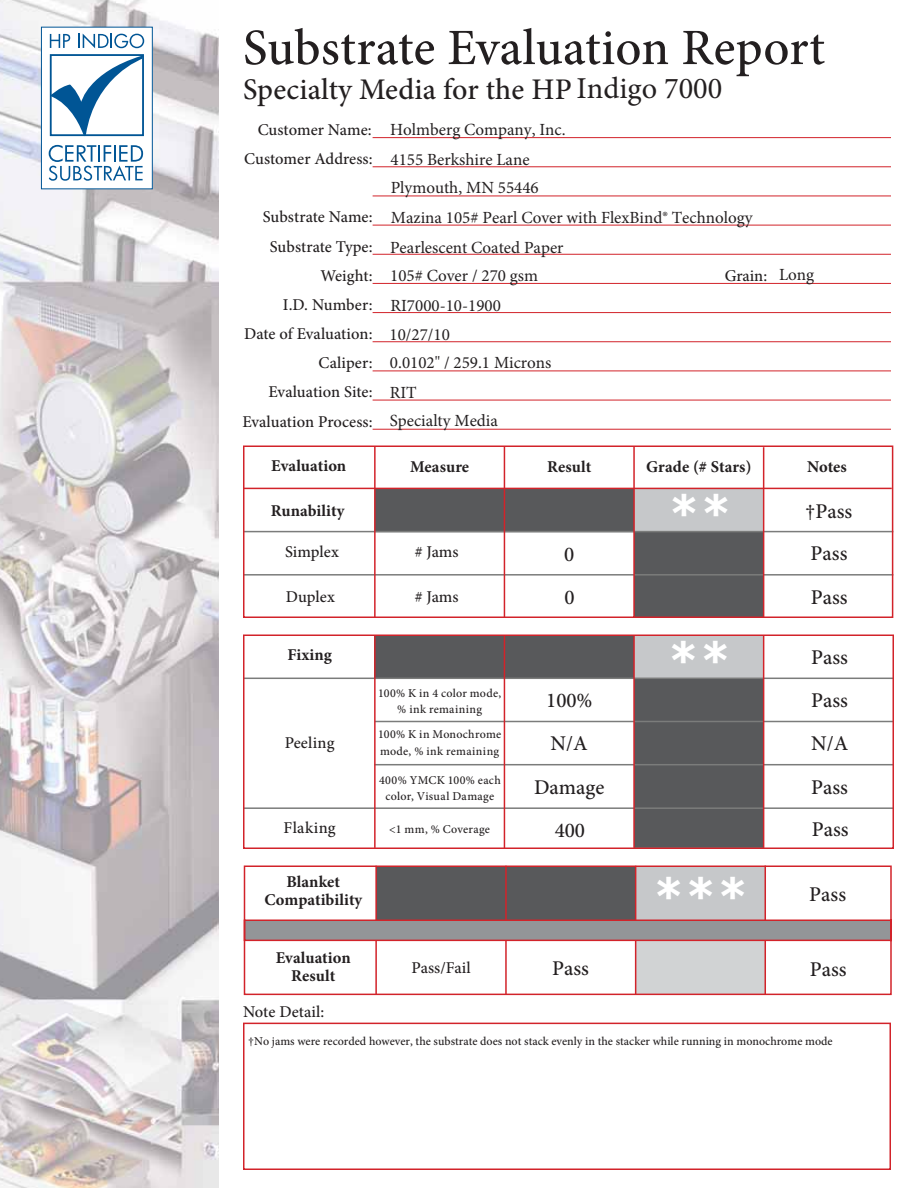
<style>
.page{position:relative;width:918px;height:1188px;background:#fff}
.page>*{position:absolute;margin:0;border:0;box-sizing:border-box;transform-origin:0 0}
.t1{font:500 51px "Minion Pro";letter-spacing:.005em;color:#231f20}
.t2{font:700 45px "Verdana";color:#fff}
.t3{font:500 30px "Minion Pro";letter-spacing:.005em;color:#231f20}
.t4{font:500 21px "Minion Pro";color:#231f20}
.t5{font:17.1px/29.2px "Minion Pro";color:#231f20}
.t6{font:500 16.5px/29.1px "Minion Pro";color:#231f20;text-align:right}
.t7{font:700 16.5px/18px "Minion Pro";letter-spacing:.005em;color:#231f20;text-align:center}
.t8{font:500 16.5px "Minion Pro";letter-spacing:.02em;color:#231f20}
.t9{font:500 12px "Minion Pro";color:#231f20}
.t10{font:500 12px/16.5px "Minion Pro";letter-spacing:.025em;color:#231f20;text-align:center}
.t11{font:500 12px/16.5px "Minion Pro";letter-spacing:.02em;color:#231f20}
.s1{font-weight:400;font-size:30.3px}
</style>
<div class="page">
<img style="left:0;top:0;width:218px;height:1188px">
<div style="left:41px;top:27px;width:111px;height:162px;background:#fff"></div>
<div style="left:50px;top:54px;width:94px;height:82px;border:2px solid #005595"></div>
<svg style="left:49px;top:145px;width:94px;height:36px"></svg>
<svg style="left:50px;top:34px;width:20px;height:14px"></svg>
<svg style="left:78px;top:34px;width:66px;height:14px"></svg>
<svg style="left:50px;top:55px;width:93px;height:82px"></svg>
<div style="left:41px;top:27px;width:111px;height:162px;border:1px solid #005595"></div>
<div style="left:243px;top:1023px;width:648px;height:147px;border:2px solid #d2232a"></div>
<svg style="left:243px;top:445px;width:651px;height:173px"></svg>
<svg style="left:243px;top:634px;width:651px;height:362px"></svg>
<hr style="left:373px;top:137px;width:518px;height:1px;background:#d2232a">
<hr style="left:373px;top:166px;width:518px;height:1px;background:#d2232a">
<hr style="left:373px;top:196px;width:518px;height:1px;background:#d2232a">
<hr style="left:373px;top:225px;width:518px;height:1px;background:#d2232a">
<hr style="left:373px;top:254px;width:518px;height:1px;background:#d2232a">
<hr style="left:373px;top:283px;width:518px;height:1px;background:#d2232a">
<hr style="left:373px;top:312px;width:518px;height:1px;background:#d2232a">
<hr style="left:373px;top:341px;width:518px;height:1px;background:#d2232a">
<hr style="left:373px;top:371px;width:518px;height:1px;background:#d2232a">
<hr style="left:373px;top:400px;width:518px;height:1px;background:#d2232a">
<hr style="left:373px;top:429px;width:518px;height:1px;background:#d2232a">
<h1 class="t1" style="left:243px;top:28px;width:584px">Substrate Evaluation Report</h1>
<h3 class="t3" style="left:243px;top:77px;width:481px">Specialty Media for the HP <span class="s1">Indigo 7000</span></h3>
<p class="t6" style="left:244px;top:117px;width:130px">Customer Name:<br>Customer Address:</p>
<p class="t6" style="left:242px;top:204px;width:132px">Substrate Name:<br>Substrate Type:<br>Weight:<br>I.D. Number:<br>Date of Evaluation:<br>Caliper:<br>Evaluation Site:<br>Evaluation Process:</p>
<p class="t5" style="left:390px;top:117px;width:364px">Holmberg Company, Inc.<br>4155 Berkshire Lane<br>Plymouth, MN 55446<br>Mazina 105# Pearl Cover with FlexBind® Technology<br>Pearlescent Coated Paper<br>105# Cover / 270 gsm</p>
<p class="t6" style="left:725px;top:262px;width:44px">Grain:</p>
<p class="t5" style="left:390px;top:292px;width:163px">RI7000-10-1900<br>10/27/10<br>0.0102" / 259.1 Microns<br>RIT<br>Specialty Media</p>
<p class="t5" style="left:779px;top:261px;width:37px">Long</p>
<p class="t7" style="left:271px;top:459px;width:77px">Evaluation</p>
<p class="t7" style="left:410px;top:459px;width:61px">Measure</p>
<p class="t7" style="left:547px;top:459px;width:46px">Result</p>
<p class="t7" style="left:646px;top:459px;width:107px">Grade (# Stars)</p>
<p class="t7" style="left:807px;top:459px;width:41px">Notes</p>
<p class="t7" style="left:271px;top:503px;width:75px">Runability</p>
<p class="t6" style="left:285px;top:539px;width:55px">Simplex</p>
<p class="t6" style="left:415px;top:539px;width:45px"># Jams</p>
<p class="t6" style="left:286px;top:583px;width:51px">Duplex</p>
<p class="t6" style="left:415px;top:583px;width:45px"># Jams</p>
<h2 class="t2" style="left:668px;top:487px;width:65px">**</h2>
<p class="t4" style="left:805px;top:503px;width:49px">†Pass</p>
<p class="t4" style="left:564px;top:545px;width:12px">0</p>
<p class="t4" style="left:811px;top:545px;width:38px">Pass</p>
<p class="t4" style="left:565px;top:589px;width:12px">0</p>
<p class="t4" style="left:811px;top:589px;width:38px">Pass</p>
<h2 class="t2" style="left:667px;top:633px;width:65px">**</h2>
<p class="t4" style="left:811px;top:649px;width:38px">Pass</p>
<p class="t4" style="left:546px;top:692px;width:48px">100%</p>
<p class="t4" style="left:811px;top:692px;width:38px">Pass</p>
<p class="t4" style="left:550px;top:735px;width:39px">N/A</p>
<p class="t4" style="left:811px;top:735px;width:39px">N/A</p>
<p class="t4" style="left:534px;top:779px;width:72px">Damage</p>
<p class="t4" style="left:811px;top:779px;width:38px">Pass</p>
<p class="t4" style="left:555px;top:822px;width:32px">400</p>
<p class="t4" style="left:812px;top:821px;width:38px">Pass</p>
<h2 class="t2" style="left:653px;top:869px;width:97px">***</h2>
<p class="t4" style="left:809px;top:886px;width:38px">Pass</p>
<p class="t7" style="left:287px;top:647px;width:46px">Fixing</p>
<p class="t10" style="left:378px;top:686px;width:125px">100% K in 4 color mode, % ink remaining</p>
<p class="t11" style="left:378px;top:727px;width:125px">100% K in Monochrome mode, % ink remaining</p>
<p class="t10" style="left:379px;top:773px;width:123px">400% YMCK 100% each color, Visual Damage</p>
<p class="t10" style="left:389px;top:822px;width:102px">&lt;1 mm, % Coverage</p>
<p class="t6" style="left:285px;top:729px;width:51px">Peeling</p>
<p class="t8" style="left:284px;top:821px;width:53px">Flaking</p>
<p class="t7" style="left:264px;top:874px;width:99px">Blanket<br>Compatibility</p>
<p class="t7" style="left:276px;top:950px;width:77px">Evaluation<br>Result</p>
<p class="t6" style="left:412px;top:954px;width:61px">Pass/Fail</p>
<p class="t6" style="left:243px;top:998px;width:83px">Note Detail:</p>
<p class="t4" style="left:552px;top:960px;width:38px">Pass</p>
<p class="t4" style="left:810px;top:961px;width:38px">Pass</p>
<p class="t9" style="left:248px;top:1036px;width:586px">†No jams were recorded however, the substrate does not stack evenly in the stacker while running in monochrome mode</p>
</div>
